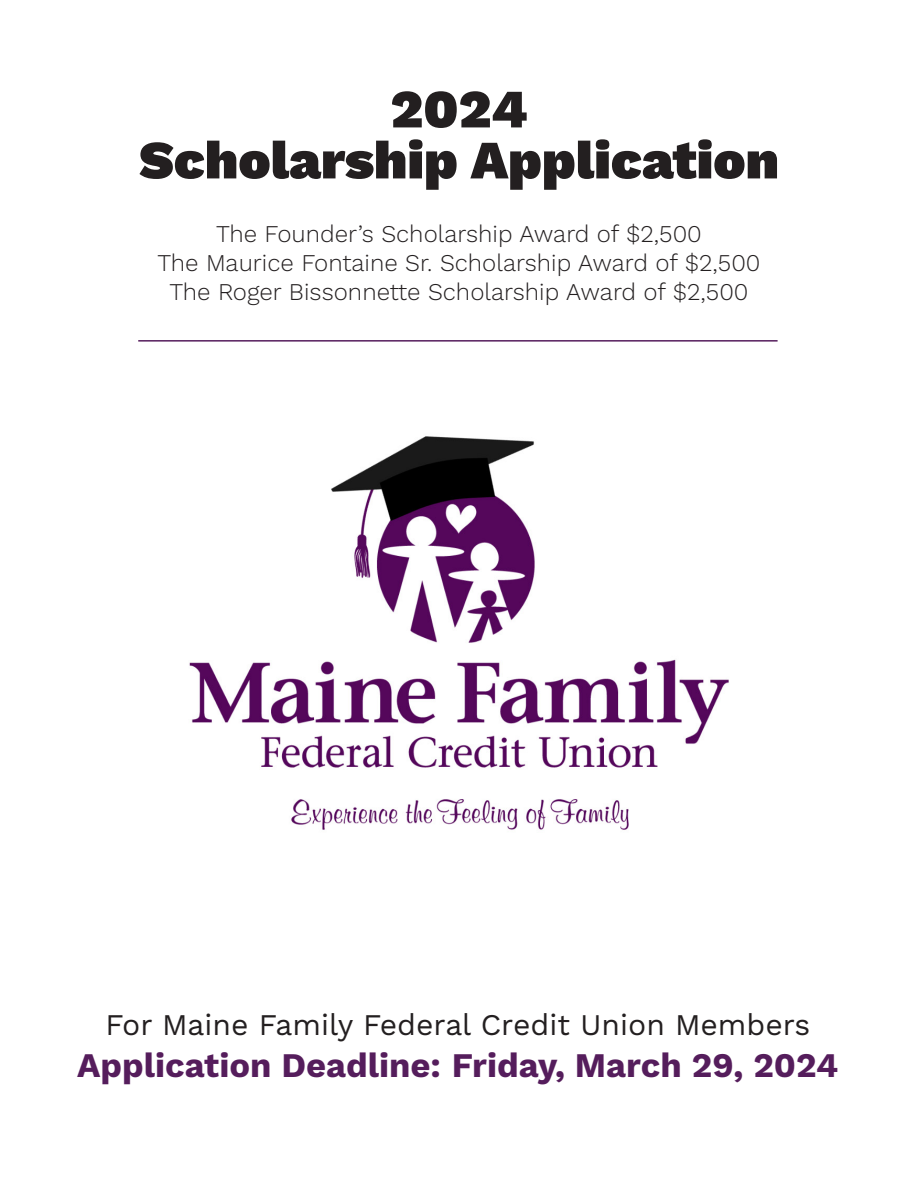
<style>
.page{position:relative;width:918px;height:1188px;background:#fff}
.page>*{position:absolute;margin:0;border:0;box-sizing:border-box;transform-origin:0 0}
.t1{font:900 54px "Work Sans";color:#231f20}
.t2{font:700 34.5px "Work Sans";color:#551d5c}
.t3{font:30px "Work Sans";color:#231f20}
.t4{font:300 24px "Work Sans";color:#231f20}
</style>
<div class="page">
<img style="left:189px;top:436px;width:540px;height:394px">
<hr style="left:138px;top:340px;width:640px;height:2px;background:#551d5c">
<p class="t1" style="left:390px;top:78px;width:139px">2024</p>
<p class="t1" style="left:139px;top:129px;width:642px">Scholarship Application</p>
<p class="t4" style="left:216px;top:220px;width:487px">The Founder’s Scholarship Award of $2,500</p>
<p class="t4" style="left:158px;top:249px;width:604px">The Maurice Fontaine Sr. Scholarship Award of $2,500</p>
<p class="t4" style="left:170px;top:278px;width:580px">The Roger Bissonnette Scholarship Award of $2,500</p>
<p class="t3" style="left:106px;top:1007px;width:706px">For Maine Family Federal Credit Union Members</p>
<p class="t2" style="left:77px;top:1045px;width:763px">Application Deadline: Friday, March 29, 2024</p>
</div>
